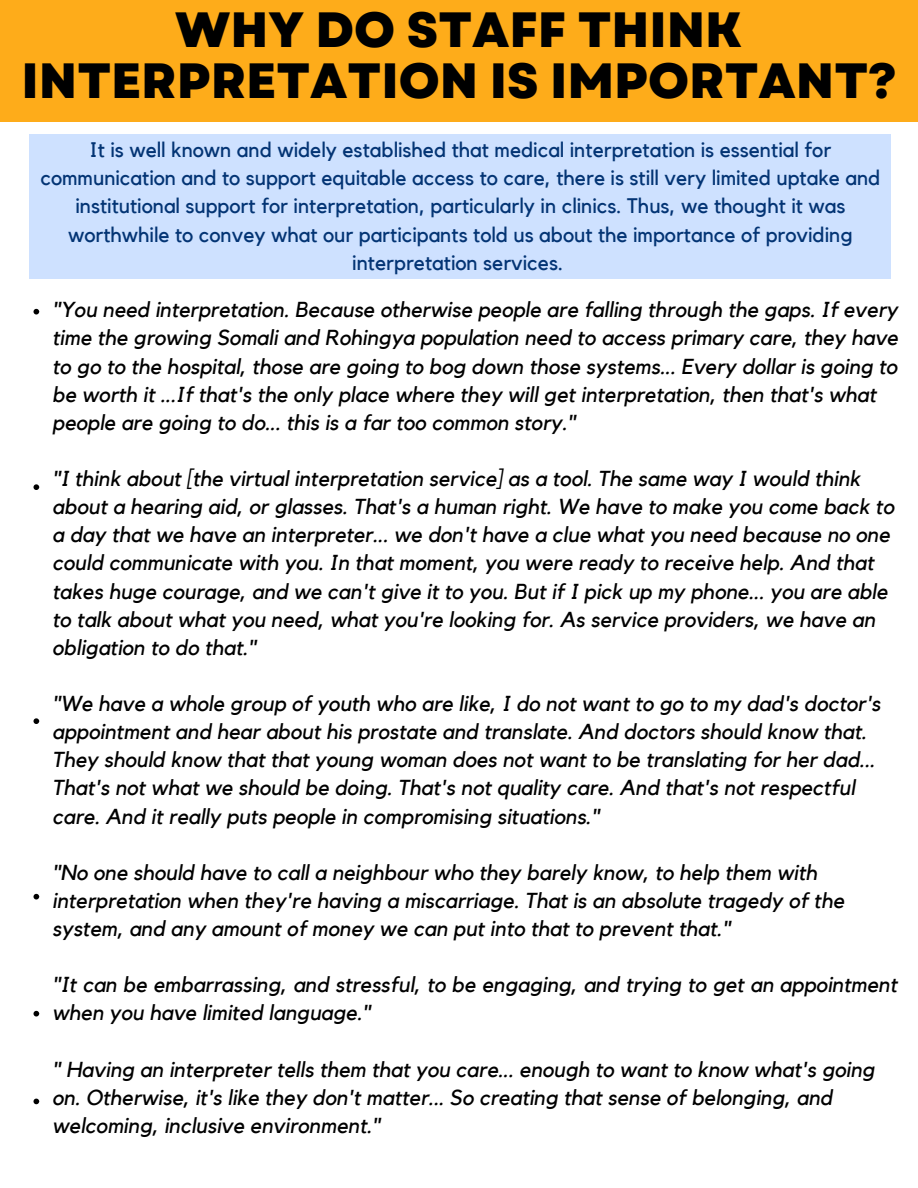
<style>
.page{position:relative;width:918px;height:1188px;background:#fff}
.page>*{position:absolute;margin:0;border:0;box-sizing:border-box;transform-origin:0 0}
.t1{font:800 49.5px/50.7px "Garet";color:#000;text-align:center}
.t2{font:italic 21.6px/28.2px "Kollektif";color:#000}
.t3{font:21px/28.2px "Kollektif";color:#033474;text-align:center}
</style>
<div class="page">
<div style="left:29px;top:134px;width:862px;height:145px;background:#cee1ff"></div>
<div style="left:0;top:0;width:918px;height:121px;background:#feac1a"></div>
<svg style="left:34px;top:309px;width:5px;height:5px"></svg>
<svg style="left:34px;top:484px;width:5px;height:6px"></svg>
<svg style="left:34px;top:718px;width:5px;height:6px"></svg>
<svg style="left:34px;top:894px;width:5px;height:5px"></svg>
<svg style="left:34px;top:1011px;width:5px;height:5px"></svg>
<svg style="left:34px;top:1099px;width:5px;height:5px"></svg>
<p class="t1" style="left:22px;top:5px;width:876px">WHY DO STAFF THINK<br>INTERPRETATION IS IMPORTANT?</p>
<p class="t3" style="left:40px;top:137px;width:842px">It is well known and widely established that medical interpretation is essential for communication and to support equitable access to care, there is still very limited uptake and institutional support for interpretation, particularly in clinics. Thus, we thought it was worthwhile to convey what our participants told us about the importance of providing interpretation services.</p>
<p class="t2" style="left:52px;top:297px;width:847px">"You need interpretation. Because otherwise people are falling through the gaps. If every time the growing Somali and Rohingya population need to access primary care, they have to go to the hospital, those are going to bog down those systems... Every dollar is going to be worth it ...If that's the only place where they will get interpretation, then that's what people are going to do... this is a far too common story."</p>
<p class="t2" style="left:52px;top:465px;width:843px">"I think about [the virtual interpretation service] as a tool. The same way I would think about a hearing aid, or glasses. That's a human right. We have to make you come back to a day that we have an interpreter... we don't have a clue what you need because no one could communicate with you. In that moment, you were ready to receive help. And that takes huge courage, and we can't give it to you. But if I pick up my phone... you are able to talk about what you need, what you're looking for. As service providers, we have an obligation to do that."</p>
<p class="t2" style="left:52px;top:690px;width:830px">"We have a whole group of youth who are like, I do not want to go to my dad's doctor's appointment and hear about his prostate and translate. And doctors should know that.<br>They should know that that young woman does not want to be translating for her dad...<br>That's not what we should be doing. That's not quality care. And that's not respectful care. And it really puts people in compromising situations."</p>
<p class="t2" style="left:52px;top:859px;width:793px">"No one should have to call a neighbour who they barely know, to help them with interpretation when they're having a miscarriage. That is an absolute tragedy of the system, and any amount of money we can put into that to prevent that."</p>
<p class="t2" style="left:52px;top:972px;width:846px">"It can be embarrassing, and stressful, to be engaging, and trying to get an appointment when you have limited language."</p>
<p class="t2" style="left:52px;top:1056px;width:824px">" Having an interpreter tells them that you care... enough to want to know what's going on. Otherwise, it's like they don't matter... So creating that sense of belonging, and welcoming, inclusive environment."</p>
</div>
